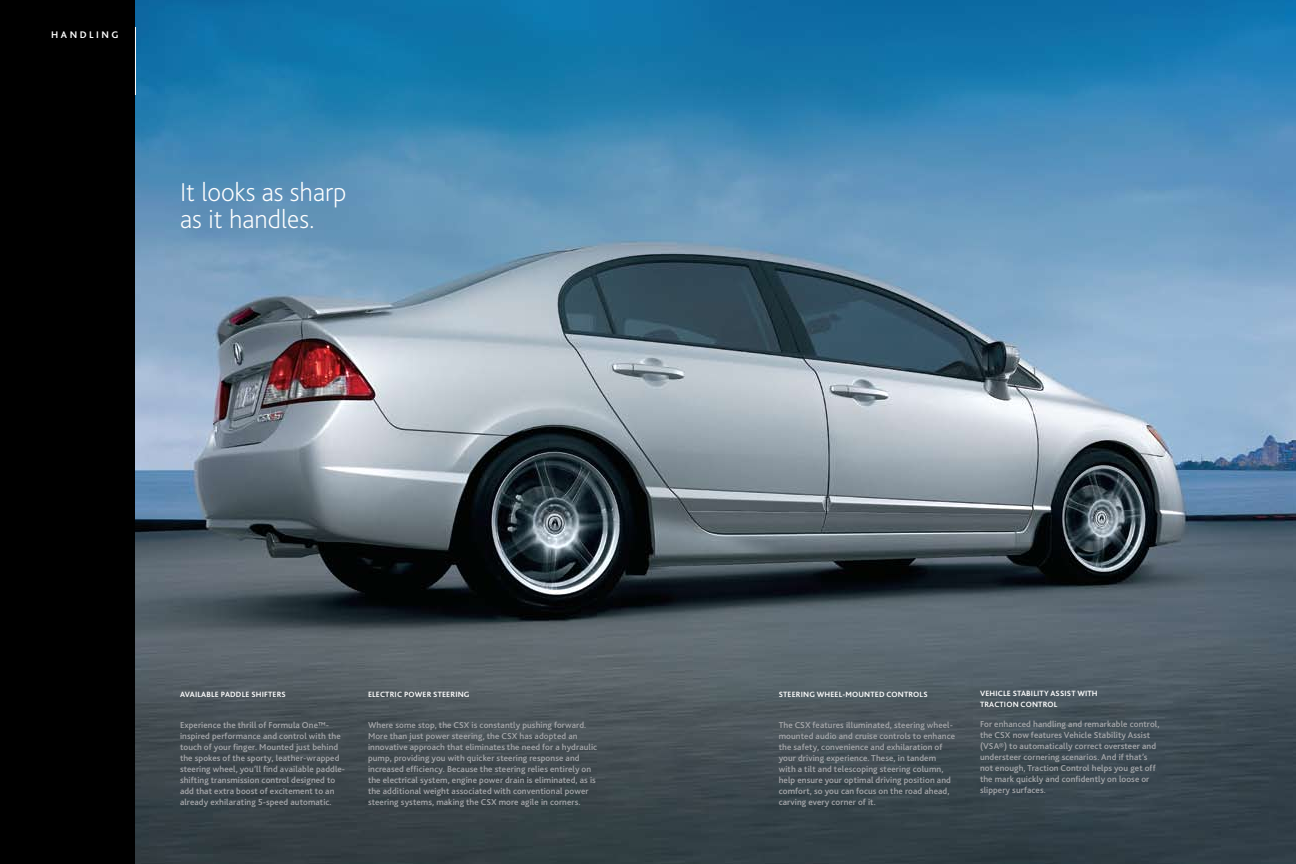
<style>
.page{position:relative;width:1296px;height:864px;background:#fff}
.page>*{position:absolute;margin:0;border:0;box-sizing:border-box;transform-origin:0 0}
.t1{font:200 27px/27.5px "Bliss 2";color:#fff}
.t2{font:700 10px "Bliss 2";letter-spacing:.25em;color:#fff}
.t3{font:500 9px/11px "Bliss 2";letter-spacing:.01em;color:#a8a9ac}
.t4{font:700 8px/11px "Bliss 2";letter-spacing:.02em;color:#fff}
</style>
<div class="page">
<div style="left:0;top:0;width:135px;height:864px;background:#000"></div>
<img style="left:135px;top:0;width:1161px;height:864px">
<hr style="left:135px;top:27px;width:1px;height:68px;background:#fff">
<p class="t2" style="left:51px;top:29px;width:69px">HANDLING</p>
<h1 class="t1" style="left:180px;top:177px;width:168px">It looks as sharp as it handles.</h1>
<p class="t4" style="left:180px;top:689px;width:107px">AVAILABLE PADDLE SHIFTERS</p>
<p class="t3" style="left:180px;top:719px;width:167px">Experience the thrill of Formula One™- inspired performance and control with the touch of your finger. Mounted just behind the spokes of the sporty, leather-wrapped steering wheel, you’ll find available paddle&shy;shifting transmission control designed to add that extra boost of excitement to an already exhilarating 5-speed automatic.</p>
<p class="t4" style="left:368px;top:689px;width:103px">ELECTRIC POWER STEERING</p>
<p class="t3" style="left:368px;top:719px;width:231px">Where some stop, the CSX is constantly pushing forward.<br>More than just power steering, the CSX has adopted an innovative approach that eliminates the need for a hydraulic pump, providing you with quicker steering response and increased efficiency. Because the steering relies entirely on the electrical system, engine power drain is eliminated, as is the additional weight associated with conventional power steering systems, making the CSX more agile in corners.</p>
<p class="t4" style="left:779px;top:689px;width:150px">STEERING WHEEL-MOUNTED CONTROLS</p>
<p class="t3" style="left:779px;top:719px;width:178px">The CSX features illuminated, steering wheel&shy;mounted audio and cruise controls to enhance the safety, convenience and exhilaration of your driving experience. These, in tandem with a tilt and telescoping steering column, help ensure your optimal driving position and comfort, so you can focus on the road ahead, carving every corner of it.</p>
<p class="t4" style="left:980px;top:688px;width:119px">VEHICLE STABILITY ASSIST WITH<br>TRACTION CONTROL</p>
<p class="t3" style="left:980px;top:718px;width:181px">For enhanced handling and remarkable control, the CSX now features Vehicle Stability Assist (VSA®) to automatically correct oversteer and understeer cornering scenarios. And if that’s not enough, Traction Control helps you get off the mark quickly and confidently on loose or slippery surfaces.</p>
</div>
